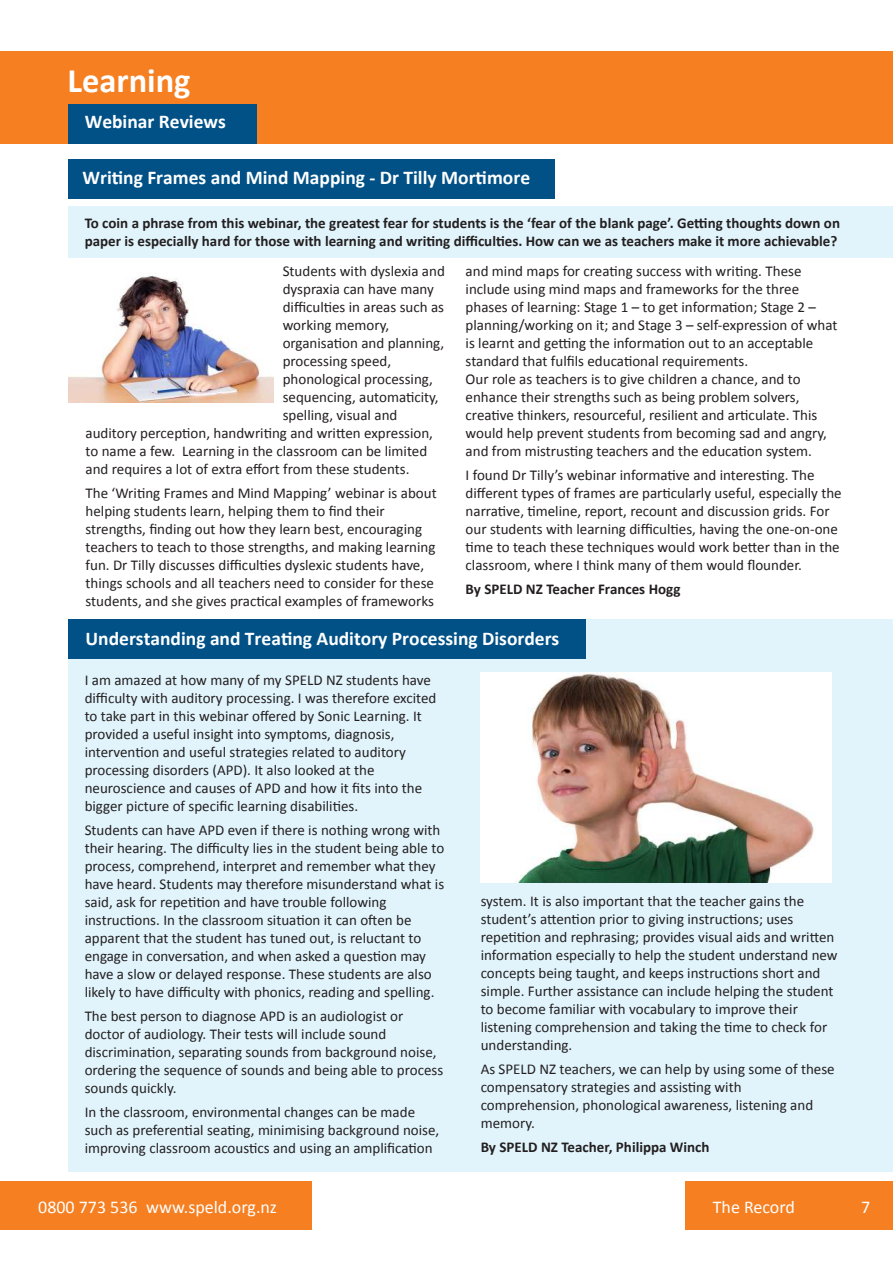
<style>
.page{position:relative;width:893px;height:1263px;background:#fff}
.page>*{position:absolute;margin:0;border:0;box-sizing:border-box;transform-origin:0 0}
.t1{font:700 34.5px "Calibri";color:#fff}
.t2{font:700 19.5px "Calibri";color:#fff}
.t3{font:18px "Calibri";color:#fff}
.t4{font:15px/18px "Calibri";color:#231f20}
.t5{font:700 15px/18px "Calibri";color:#231f20}
</style>
<div class="page">
<div style="left:68px;top:619px;width:825px;height:553px;background:#e1f4fc"></div>
<div style="left:686px;top:1181px;width:207px;height:48px;background:#f57f21"></div>
<div style="left:0;top:1181px;width:312px;height:48px;background:#f57f21"></div>
<div style="left:0;top:51px;width:893px;height:93px;background:#f57f21"></div>
<div style="left:68px;top:104px;width:189px;height:40px;background:#015187"></div>
<div style="left:68px;top:159px;width:486px;height:40px;background:#015187"></div>
<div style="left:68px;top:619px;width:517px;height:40px;background:#015187"></div>
<div style="left:68px;top:206px;width:825px;height:52px;background:#e1f4fc"></div>
<img style="left:68px;top:276px;width:206px;height:126px">
<img style="left:481px;top:672px;width:351px;height:210px">
<h1 class="t1" style="left:67px;top:58px;width:125px">Learning</h1>
<h2 class="t2" style="left:85px;top:109px;width:143px">Webinar Reviews</h2>
<h2 class="t2" style="left:82px;top:165px;width:449px">Writing Frames and Mind Mapping - Dr Tilly Mortimore</h2>
<p class="t5" style="left:85px;top:214px;width:757px">To coin a phrase from this webinar, the greatest fear for students is the ‘fear of the blank page’. Getting thoughts down on paper is especially hard for those with learning and writing difficulties. How can we as teachers make it more achievable?</p>
<p class="t4" style="left:466px;top:262px;width:373px">and mind maps for creating success with writing. These include using mind maps and frameworks for the three phases of learning: Stage 1 – to get information; Stage 2 – planning/working on it; and Stage 3 – self-expression of what is learnt and getting the information out to an acceptable standard that fulfils educational requirements.<br>Our role as teachers is to give children a chance, and to enhance their strengths such as being problem solvers, creative thinkers, resourceful, resilient and articulate. This would help prevent students from becoming sad and angry, and from mistrusting teachers and the education system.</p>
<p class="t4" style="left:466px;top:466px;width:378px">I found Dr Tilly’s webinar informative and interesting. The different types of frames are particularly useful, especially the narrative, timeline, report, recount and discussion grids. For our students with learning difficulties, having the one-on-one time to teach these techniques would work better than in the classroom, where I think many of them would flounder.</p>
<p class="t5" style="left:466px;top:580px;width:216px">By SPELD NZ Teacher Frances Hogg</p>
<h2 class="t2" style="left:86px;top:626px;width:475px">Understanding and Treating Auditory Processing Disorders</h2>
<p class="t4" style="left:85px;top:671px;width:353px">I am amazed at how many of my SPELD NZ students have difficulty with auditory processing. I was therefore excited to take part in this webinar offered by Sonic Learning. It provided a useful insight into symptoms, diagnosis, intervention and useful strategies related to auditory processing disorders (APD). It also looked at the neuroscience and causes of APD and how it fits into the bigger picture of specific learning disabilities.</p>
<p class="t4" style="left:85px;top:821px;width:361px">Students can have APD even if there is nothing wrong with their hearing. The difficulty lies in the student being able to process, comprehend, interpret and remember what they have heard. Students may therefore misunderstand what is said, ask for repetition and have trouble following instructions. In the classroom situation it can often be apparent that the student has tuned out, is reluctant to engage in conversation, and when asked a question may have a slow or delayed response. These students are also likely to have difficulty with phonics, reading and spelling.</p>
<p class="t4" style="left:85px;top:1007px;width:360px">The best person to diagnose APD is an audiologist or doctor of audiology. Their tests will include sound discrimination, separating sounds from background noise, ordering the sequence of sounds and being able to process sounds quickly.</p>
<p class="t4" style="left:85px;top:1103px;width:356px">In the classroom, environmental changes can be made such as preferential seating, minimising background noise, improving classroom acoustics and using an amplification</p>
<p class="t4" style="left:283px;top:262px;width:164px">Students with dyslexia and</p>
<p class="t4" style="left:283px;top:280px;width:153px">dyspraxia can have many</p>
<p class="t4" style="left:283px;top:298px;width:163px">difficulties in areas such as</p>
<p class="t4" style="left:283px;top:316px;width:108px">working memory,</p>
<p class="t4" style="left:283px;top:334px;width:163px">organisation and planning,</p>
<p class="t4" style="left:283px;top:352px;width:110px">processing speed,</p>
<p class="t4" style="left:283px;top:370px;width:152px">phonological processing,</p>
<p class="t4" style="left:283px;top:388px;width:157px">sequencing, automaticity,</p>
<p class="t4" style="left:283px;top:406px;width:116px">spelling, visual and</p>
<p class="t4" style="left:86px;top:424px;width:349px">auditory perception, handwriting and written expression,</p>
<p class="t4" style="left:86px;top:442px;width:343px">to name a few. Learning in the classroom can be limited</p>
<p class="t4" style="left:86px;top:460px;width:325px">and requires a lot of extra effort from these students.</p>
<p class="t4" style="left:86px;top:484px;width:353px">The ‘Writing Frames and Mind Mapping’ webinar is about helping students learn, helping them to find their strengths, finding out how they learn best, encouraging teachers to teach to those strengths, and making learning fun. Dr Tilly discusses difficulties dyslexic students have, things schools and all teachers need to consider for these students, and she gives practical examples of frameworks</p>
<p class="t4" style="left:481px;top:892px;width:358px">system. It is also important that the teacher gains the student’s attention prior to giving instructions; uses repetition and rephrasing; provides visual aids and written information especially to help the student understand new concepts being taught, and keeps instructions short and simple. Further assistance can include helping the student to become familiar with vocabulary to improve their listening comprehension and taking the time to check for understanding.</p>
<p class="t4" style="left:481px;top:1060px;width:355px">As SPELD NZ teachers, we can help by using some of these compensatory strategies and assisting with comprehension, phonological awareness, listening and memory.</p>
<p class="t5" style="left:481px;top:1138px;width:230px">By SPELD NZ Teacher, Philippa Winch</p>
<p class="t3" style="left:38px;top:1195px;width:240px">0800 773 536 www.speld.org.nz</p>
<p class="t3" style="left:713px;top:1195px;width:84px">The Record</p>
<p class="t3" style="left:861px;top:1195px;width:11px">7</p>
</div>
